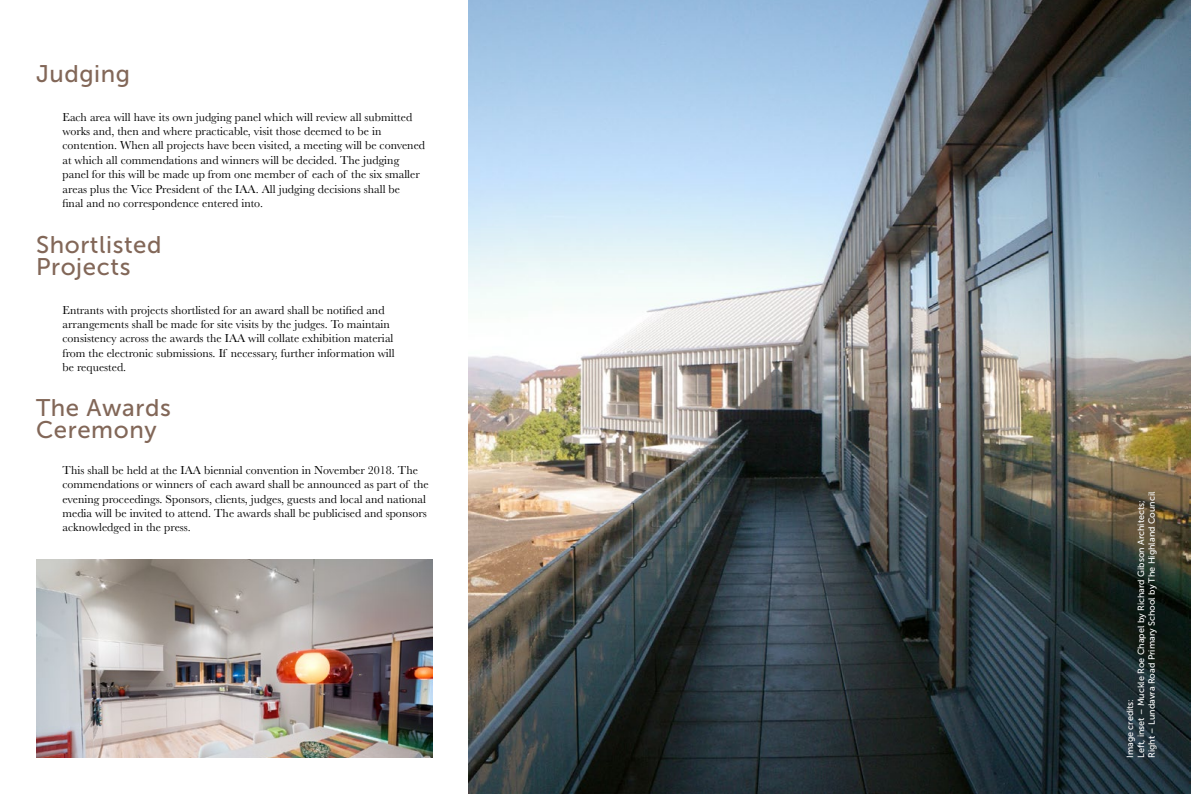
<style>
.page{position:relative;width:1191px;height:794px;background:#fff}
.page>*{position:absolute;margin:0;border:0;box-sizing:border-box;transform-origin:0 0}
.t1{font:24px/22px "Museo Sans 500";letter-spacing:.025em;color:#826758}
.t2{font:12px/14.4px "Baskerville";color:#000}
.t3{font:9px/10.8px "Museo Sans 500";color:#fff}
</style>
<div class="page">
<img style="left:469px;top:0;width:722px;height:794px">
<img style="left:36px;top:559px;width:396px;height:199px">
<h1 class="t1" style="left:36px;top:63px;width:96px">Judging</h1>
<p class="t2" style="left:62px;top:110px;width:364px">Each area will have its own judging panel which will review all submitted works and, then and where practicable, visit those deemed to be in contention. When all projects have been visited, a meeting will be convened at which all commendations and winners will be decided. The judging panel for this will be made up from one member of each of the six smaller areas plus the Vice President of the IAA. All judging decisions shall be<br>final and no correspondence entered into.</p>
<h1 class="t1" style="left:36px;top:233px;width:127px">Shortlisted<br>Projects</h1>
<p class="t2" style="left:62px;top:303px;width:333px">Entrants with projects shortlisted for an award shall be notified and arrangements shall be made for site visits by the judges. To maintain consistency across the awards the IAA will collate exhibition material from the electronic submissions. If necessary, further information will be requested.</p>
<h1 class="t1" style="left:36px;top:397px;width:136px">The Awards<br>Ceremony</h1>
<p class="t2" style="left:62px;top:463px;width:368px">This shall be held at the IAA biennial convention in November 2018. The commendations or winners of each award shall be announced as part of the evening proceedings. Sponsors, clients, judges, guests and local and national media will be invited to attend. The awards shall be publicised and sponsors acknowledged in the press.</p>
<p class="t3" style="left:1124px;top:758px;width:268px;rotate:-90deg">Image credits:<br>Left, inset – Muckle Roe Chapel by Richard Gibson Architects;<br>Right – Lundavra Road Primary School by The Highland Council</p>
</div>
